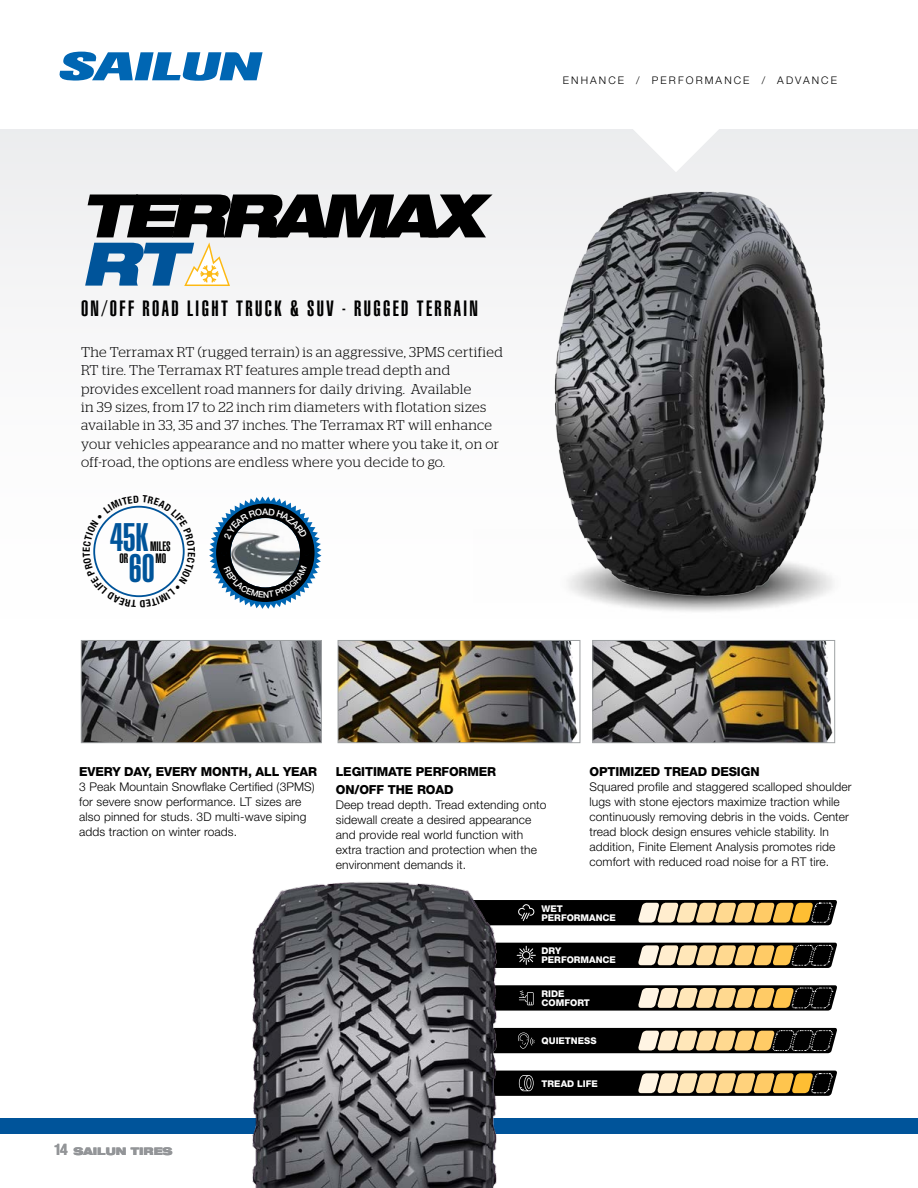
<style>
.page{position:relative;width:918px;height:1188px;background:#fff}
.page>*{position:absolute;margin:0;border:0;box-sizing:border-box;transform-origin:0 0}
.t1{font:italic 900 expanded 60.15px "Helvetica Neue LT Std";letter-spacing:-.1em;color:#000}
.t2{font:italic 900 expanded 60.15px "Helvetica Neue LT Std";color:#00549a}
.t3{font:39.15px/30.6px "Helvetica LT Std Ultra Comp";color:#00549a;text-align:center}
.t4{font:21.75px "Helvetica LT Std Ultra Comp";letter-spacing:.11em;color:#000}
.t5{font:300 14.1px/18.3px "Stag";letter-spacing:.03em;color:#000}
.t6{font:13.5px "Helvetica LT Std Ultra Comp";color:#000}
.t7{font:800 12.45px/18px "Helvetica Neue LT Std";letter-spacing:-.01em;color:#000}
.t8{font:300 12px/15px "Helvetica Neue LT Std";letter-spacing:.01em;color:#000}
.t9{font:300 10.5px "Helvetica Neue LT Std";letter-spacing:.2em;color:#000}
.t10{font:900 expanded 10.5px "Helvetica Neue LT Std";color:#939598}
.t11{font:800 9.3px/9px "Helvetica Neue LT Std";color:#fff}
.t12{font:500 9.15px "Helvetica Neue LT Std";color:#fff}
.s1{font-weight:700;font-stretch:condensed;font-size:15.75px}
</style>
<div class="page">
<div style="left:0;top:129px;width:918px;height:520px;background:#f8f8f9"></div>
<svg style="left:631px;top:129px;width:90px;height:19px"></svg>
<div style="left:0;top:1118px;width:918px;height:15px;background:#00549a"></div>
<svg style="left:59px;top:52px;width:204px;height:29px"></svg>
<svg style="left:507px;top:900px;width:330px;height:25px;background:#5f5237"></svg>
<svg style="left:507px;top:943px;width:330px;height:25px;background:#574c37"></svg>
<svg style="left:507px;top:985px;width:330px;height:26px;background:#5a4f3b"></svg>
<svg style="left:507px;top:1028px;width:330px;height:25px;background:#4c4433"></svg>
<svg style="left:507px;top:1071px;width:330px;height:25px;background:#615339"></svg>
<img style="left:83px;top:642px;width:237px;height:99px">
<div style="left:81px;top:640px;width:241px;height:103px;border:1px solid #9ea1a3"></div>
<img style="left:594px;top:642px;width:239px;height:99px">
<div style="left:592px;top:640px;width:243px;height:103px;border:1px solid #9ea1a3"></div>
<img style="left:340px;top:642px;width:238px;height:99px">
<div style="left:338px;top:640px;width:242px;height:103px;border:1px solid #9ea1a3"></div>
<svg style="left:184px;top:242px;width:46px;height:44px"></svg>
<img style="left:233px;top:882px;width:274px;height:306px">
<img style="left:513px;top:191px;width:369px;height:417px">
<svg style="left:93px;top:505px;width:92px;height:93px"></svg>
<svg style="left:209px;top:497px;width:112px;height:112px"></svg>
<h1 class="t1" style="left:81px;top:177px;width:404px">TERRAMAX</h1>
<h1 class="t2" style="left:81px;top:225px;width:105px">RT</h1>
<h3 class="t4" style="left:81px;top:295px;width:399px">ON/OFF ROAD LIGHT TRUCK &amp; SUV - RUGGED TERRAIN</h3>
<p class="t5" style="left:81px;top:343px;width:423px">The Terramax RT (rugged terrain) is an aggressive, 3PMS certified RT tire. The Terramax RT features ample tread depth and provides excellent road manners for daily driving. Available<br>in 39 sizes, from 17 to 22 inch rim diameters with flotation sizes available in 33, 35 and 37 inches. The Terramax RT will enhance your vehicles appearance and no matter where you take it, on or off-road, the options are endless where you decide to go.</p>
<h2 class="t3" style="left:110px;top:523px;width:46px">45K<br>60</h2>
<p class="t6" style="left:150px;top:539px;width:22px">MILES</p>
<p class="t6" style="left:119px;top:551px;width:10px">0R</p>
<p class="t6" style="left:155px;top:551px;width:12px">MO</p>
<p class="t12" style="left:262px;top:506px;width:8px">A</p>
<p class="t9" style="left:563px;top:74px;width:62px">Enhance</p>
<p class="t9" style="left:636px;top:74px;width:114px">/ Performance</p>
<p class="t9" style="left:762px;top:74px;width:76px">/ Advance</p>
<p class="t7" style="left:79px;top:762px;width:240px">EVERY DAY, EVERY MONTH, ALL YEAR</p>
<p class="t8" style="left:79px;top:778px;width:237px">3 Peak Mountain Snowflake Certified (3PMS) for severe snow performance. LT sizes are also pinned for studs. 3D multi-wave siping adds traction on winter roads.</p>
<p class="t7" style="left:336px;top:762px;width:162px">LEGITIMATE PERFORMER<br>ON/OFF THE ROAD</p>
<p class="t8" style="left:336px;top:796px;width:212px">Deep tread depth. Tread extending onto sidewall create a desired appearance and provide real world function with extra traction and protection when the environment demands it.</p>
<p class="t7" style="left:590px;top:762px;width:172px">OPTIMIZED TREAD DESIGN</p>
<p class="t8" style="left:590px;top:778px;width:264px">Squared profile and staggered scalloped shoulder lugs with stone ejectors maximize traction while continuously removing debris in the voids. Center tread block design ensures vehicle stability. In addition, Finite Element Analysis promotes ride comfort with reduced road noise for a RT tire.</p>
<p class="t10" style="left:54px;top:1144px;width:120px"><span class="s1">14</span> SAILUN TIRES</p>
<p class="t11" style="left:542px;top:904px;width:76px">WET<br>PERFORMANCE</p>
<p class="t11" style="left:542px;top:947px;width:76px">DRY<br>PERFORMANCE</p>
<p class="t11" style="left:542px;top:989px;width:50px">RIDE<br>COMFORT</p>
<p class="t11" style="left:542px;top:1036px;width:15px">QUIETNESS</p>
<p class="t11" style="left:542px;top:1079px;width:8px">TREAD</p>
<p class="t11" style="left:577px;top:1079px;width:6px">LIFE</p>
</div>
